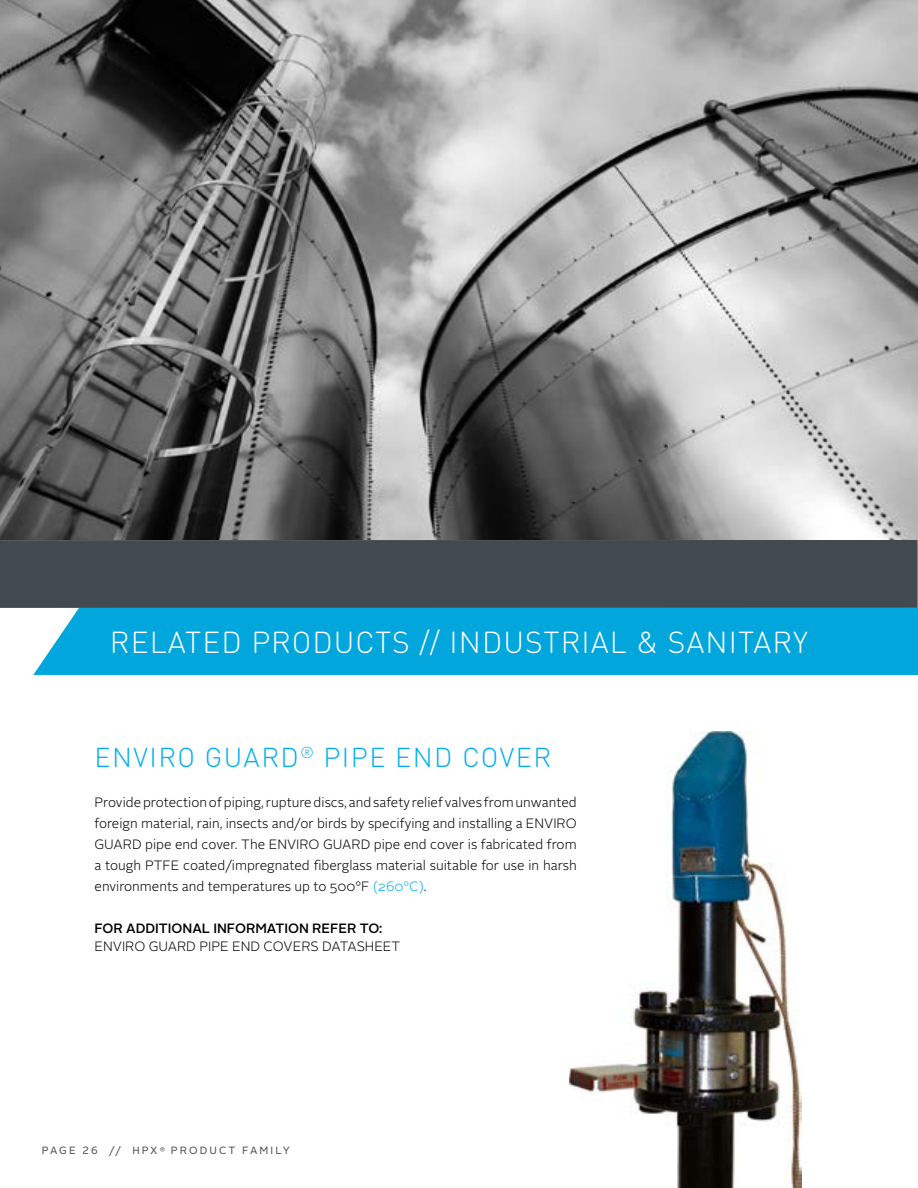
<style>
.page{position:relative;width:918px;height:1188px;background:#fff}
.page>*{position:absolute;margin:0;border:0;box-sizing:border-box;transform-origin:0 0}
.t1{font:300 30px "DIN Round OT";letter-spacing:.035em;color:#fff}
.t2{font:300 27px "DIN Round OT";letter-spacing:.055em;color:#00aeef}
.t3{font:300 13.5px/21px "Alright Sans";color:#000;text-align:justify}
.t4{font:500 13.5px "Alright Sans";color:#000}
.t5{font:10.5px "Alright Sans";letter-spacing:.195em;color:#434a4f}
.s1{color:#00aeef}
</style>
<div class="page">
<div style="left:33px;top:608px;width:885px;height:67px;background:#00a6dc"></div>
<div style="left:0;top:540px;width:918px;height:68px;background:#434a4f"></div>
<img style="left:0;top:0;width:918px;height:540px">
<img style="left:570px;top:732px;width:231px;height:456px">
<h1 class="t1" style="left:110px;top:624px;width:700px">RELATED PRODUCTS // INDUSTRIAL &amp; SANITARY</h1>
<h2 class="t2" style="left:95px;top:741px;width:458px">ENVIRO GUARD<sup>®</sup> PIPE END COVER</h2>
<p class="t3" style="left:94px;top:792px;width:484px">Provide protection of piping, rupture discs, and safety relief valves from unwanted foreign material, rain, insects and/or birds by specifying and installing a ENVIRO GUARD pipe end cover. The ENVIRO GUARD pipe end cover is fabricated from a tough PTFE coated/impregnated fiberglass material suitable for use in harsh environments and temperatures up to 500°F <span class="s1">(260°C)</span>.</p>
<p class="t4" style="left:94px;top:919px;width:289px">FOR ADDITIONAL INFORMATION REFER TO:</p>
<p class="t3" style="left:94px;top:936px;width:307px">ENVIRO GUARD PIPE END COVERS DATASHEET</p>
<p class="t5" style="left:42px;top:1143px;width:250px">PAGE 26 // HPX <sup>®</sup> PRODUCT FAMILY</p>
</div>
